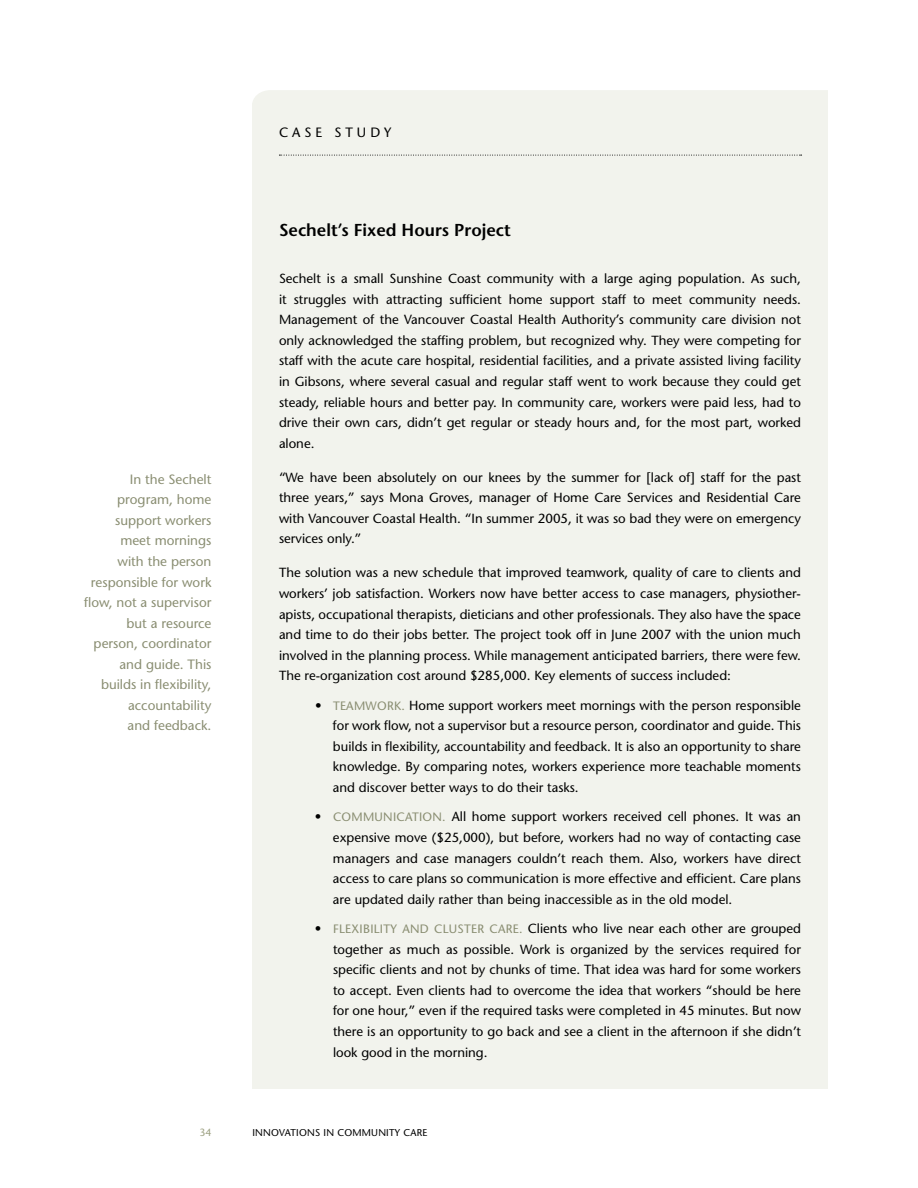
<style>
.page{position:relative;width:918px;height:1188px;background:#fff}
.page>*{position:absolute;margin:0;border:0;box-sizing:border-box;transform-origin:0 0}
.t1{font:600 17.25px "Stone Sans";color:#000}
.t2{font:13.5px/20.5px "Stone Sans";color:#8a8e72;text-align:right}
.t3{font:13.5px "Stone Sans";letter-spacing:.3em;color:#000}
.t4{font:13.2px/20.5px "Stone Sans";color:#000;text-align:justify}
.t5{font:10.5px "Stone Sans";color:#9da182}
.t6{font:9.9px "Stone Sans";letter-spacing:.02em;color:#000}
.s1{font-size:12.15px;color:#8a8e72}
</style>
<div class="page">
<div style="left:252px;top:90px;width:576px;height:999px;background:#f2f3ed"></div>
<p class="t2" style="left:84px;top:469px;width:129px">In the Sechelt program, home support workers meet mornings<br>with the person responsible for work flow, not a supervisor but a resource person, coordinator and guide. This builds in flexibility, accountability<br>and feedback.</p>
<p class="t3" style="left:279px;top:124px;width:35px">Case</p>
<p class="t3" style="left:334px;top:124px;width:59px">Study</p>
<h1 class="t1" style="left:279px;top:219px;width:233px">Sechelt’s Fixed Hours Project</h1>
<p class="t4" style="left:279px;top:268px;width:524px">Sechelt is a small Sunshine Coast community with a large aging population. As such, it struggles with attracting sufficient home support staff to meet community needs.<br>Management of the Vancouver Coastal Health Authority’s community care division not only acknowledged the staffing problem, but recognized why. They were competing for staff with the acute care hospital, residential facilities, and a private assisted living facility in Gibsons, where several casual and regular staff went to work because they could get steady, reliable hours and better pay. In community care, workers were paid less, had to drive their own cars, didn’t get regular or steady hours and, for the most part, worked alone.</p>
<p class="t4" style="left:279px;top:467px;width:524px">“We have been absolutely on our knees by the summer for [lack of] staff for the past three years,” says M ona Groves, manager of H ome Care Services and Residential Care with Vancouver Coastal H ealth. “In summer 2005, it was so bad they were on emergency services only.”</p>
<p class="t4" style="left:279px;top:562px;width:524px">The solution was a new schedule that improved teamwork, quality of care to clients and workers’ job satisfaction. Workers now have better access to case managers, physiother&shy;apists, occupational therapists, dieticians and other professionals. They also have the space and time to do their jobs better. The project took off in June 2007 with the union much involved in the planning process. While management anticipated barriers, there were few.<br>The re-organization cost around $285,000. Key elements of success included:</p>
<p class="t4" style="left:333px;top:695px;width:470px;text-indent:-18px">• <span class="s1">Teamwork.</span> Home support workers meet mornings with the person responsible for work flow, not a supervisor but a resource person, coordinator and guide. This builds in flexibility, accountability and feedback. It is also an opportunity to share knowledge. By comparing notes, workers experience more teachable moments and discover better ways to do their tasks.</p>
<p class="t4" style="left:333px;top:806px;width:470px;text-indent:-18px">• <span class="s1">Communicati on.</span> All home support workers received cell phones. It was an expensive move ($25,000), but before, workers had no way of contacting case managers and case managers couldn’t reach them. Also, workers have direct access to care plans so communication is more effective and efficient. Care plans are updated daily rather than being inaccessible as in the old model.</p>
<p class="t4" style="left:333px;top:918px;width:470px;text-indent:-18px">• <span class="s1">F lexibi lity and Cluster Care.</span> Clients who live near each other are grouped together as much as possible. Work is organized by the services required for specific clients and not by chunks of time. That idea was hard for some workers to accept. Even clients had to overcome the idea that workers “should be here for one hour,” even if the required tasks were completed in 45 minutes. But now there is an opportunity to go back and see a client in the afternoon if she didn’t look good in the morning.</p>
<p class="t5" style="left:199px;top:1126px;width:14px">34</p>
<p class="t6" style="left:252px;top:1127px;width:175px">Innovations i n Community Care</p>
</div>
